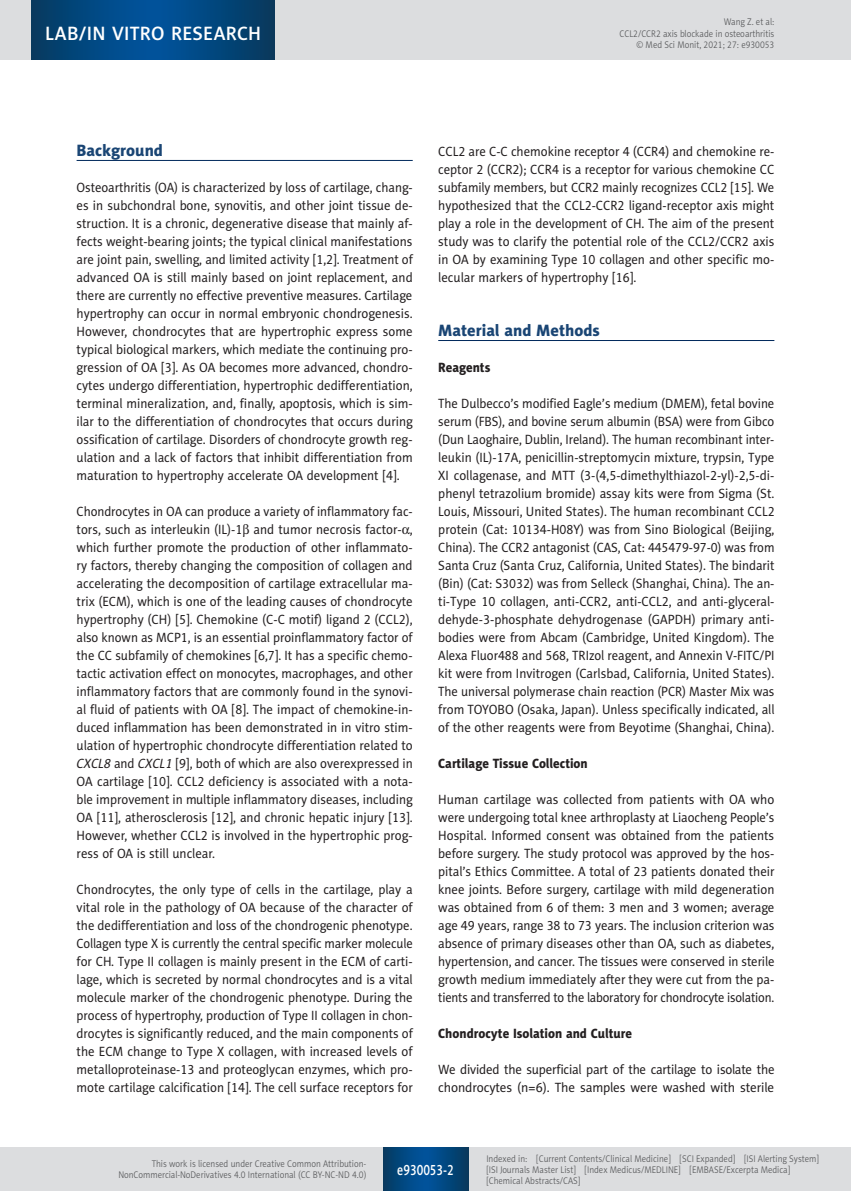
<style>
.page{position:relative;width:851px;height:1191px;background:#fff}
.page>*{position:absolute;margin:0;border:0;box-sizing:border-box;transform-origin:0 0}
.t1{font:19.5px "Naomi Sans EFN Medium";letter-spacing:.015em;color:#fff}
.MSM_Headline_1{font:16.5px "Naomi Sans EFN Heavy";color:#1a4574}
.MSM_e-PAGINA{font:15px "Naomi Sans EFN Medium";color:#fff;scale:.8 1}
.MSM_Body{font:13.5px/18px "Naomi Sans EFN";color:#231f20;text-align:justify;scale:.94 1}
.MSM_Body-2{font:13.5px/18px "Naomi Sans EFN";color:#231f20;text-align:justify;scale:.95 1}
.MSM_Body-3{font:13.5px/18px "Naomi Sans EFN";color:#231f20;text-align:justify;scale:.96 1}
.MSM_Headline_2{font:13.5px "Naomi Sans EFN Heavy";color:#231f20;scale:.95 1}
.MSM_pagina_sygnatura{font:9.75px/11.2px "Naomi Sans EFN Light";color:#57585a;scale:.9 1}
.MSM_pagina_zywa{font:9.75px/11.2px "Naomi Sans EFN Light";color:#57585a;text-align:right;scale:.9 1}
.s1{font-family:"Standard Sym L"}
.s2{font-style:italic}
</style>
<div class="page">
<hr style="left:77px;top:160px;width:335px;height:1px;background:#00295c">
<hr style="left:438px;top:340px;width:336px;height:1px;background:#00295c">
<div style="left:0;top:1148px;width:850px;height:43px;background:#dcdddf"></div>
<svg style="left:383px;top:1147px;width:85px;height:43px;background:#02477e"></svg>
<div style="left:0;top:0;width:850px;height:60px;background:#dcdddf"></div>
<hr style="left:850px;top:0;width:1px;height:60px;background:#dcdddf">
<svg style="left:32px;top:0;width:242px;height:60px;background:#02477f"></svg>
<h1 class="t1" style="left:45px;top:22px;width:217px">LAB/IN VITRO RESEARCH</h1>
<p class="MSM_pagina_zywa" style="left:619px;top:16px;width:173px">Wang Z. et al:<br>CCL2/CCR2 axis blockade in osteoarthritis</p>
<p class="MSM_pagina_sygnatura" style="left:636px;top:39px;width:154px">© Med Sci Monit, 2021; 27: e930053</p>
<p class="MSM_Headline_1" style="left:77px;top:140px;width:88px">Background</p>
<p class="MSM_Body" style="left:77px;top:178px;width:359px">Osteoarthritis (OA) is characterized by loss of cartilage, chang&shy;es in subchondral bone, synovitis, and other joint tissue de&shy;struction. It is a chronic, degenerative disease that mainly af&shy;fects weight-bearing joints; the typical clinical manifestations are joint pain, swelling, and limited activity [1,2]. Treatment of advanced OA is still mainly based on joint replacement, and there are currently no effective preventive measures. Cartilage hypertrophy can occur in normal embryonic chondrogenesis.<br>However, chondrocytes that are hypertrophic express some typical biological markers, which mediate the continuing pro&shy;gression of OA [3]. As OA becomes more advanced, chondro&shy;cytes undergo differentiation, hypertrophic dedifferentiation, terminal mineralization, and, finally, apoptosis, which is sim&shy;ilar to the differentiation of chondrocytes that occurs during ossification of cartilage. Disorders of chondrocyte growth reg&shy;ulation and a lack of factors that inhibit differentiation from maturation to hypertrophy accelerate OA development [4].</p>
<p class="MSM_Body" style="left:77px;top:502px;width:359px">Chondrocytes in OA can produce a variety of inflammatory fac&shy;tors, such as interleukin (IL)-1<span class="s1">b</span> and tumor necrosis factor-<span class="s1">a</span>, which further promote the production of other inflammato&shy;ry factors, thereby changing the composition of collagen and accelerating the decomposition of cartilage extracellular ma&shy;trix (ECM), which is one of the leading causes of chondrocyte hypertrophy (CH) [5]. Chemokine (C-C motif) ligand 2 (CCL2), also known as MCP1, is an essential proinflammatory factor of the CC subfamily of chemokines [6,7]. It has a specific chemo&shy;tactic activation effect on monocytes, macrophages, and other inflammatory factors that are commonly found in the synovi&shy;al fluid of patients with OA [8]. The impact of chemokine-in&shy;duced inflammation has been demonstrated in in vitro stim&shy;ulation of hypertrophic chondrocyte differentiation related to <span class="s2">CXCL8</span> and <span class="s2">CXCL1</span> [9], both of which are also overexpressed in OA cartilage [10]. CCL2 deficiency is associated with a nota&shy;ble improvement in multiple inflammatory diseases, including OA [11], atherosclerosis [12], and chronic hepatic injury [13].<br>However, whether CCL2 is involved in the hypertrophic prog&shy;ress of OA is still unclear.</p>
<p class="MSM_Body-2" style="left:77px;top:880px;width:355px">Chondrocytes, the only type of cells in the cartilage, play a vital role in the pathology of OA because of the character of the dedifferentiation and loss of the chondrogenic phenotype.<br>Collagen type X is currently the central specific marker molecule for CH. Type II collagen is mainly present in the ECM of carti&shy;lage, which is secreted by normal chondrocytes and is a vital molecule marker of the chondrogenic phenotype. During the process of hypertrophy, production of Type II collagen in chon&shy;drocytes is significantly reduced, and the main components of the ECM change to Type X collagen, with increased levels of metalloproteinase-13 and proteoglycan enzymes, which pro&shy;mote cartilage calcification [14]. The cell surface receptors for</p>
<p class="MSM_Body-2" style="left:438px;top:142px;width:355px">CCL2 are C-C chemokine receptor 4 (CCR4) and chemokine re&shy;ceptor 2 (CCR2); CCR4 is a receptor for various chemokine CC subfamily members, but CCR2 mainly recognizes CCL2 [15]. We hypothesized that the CCL2-CCR2 ligand-receptor axis might play a role in the development of CH. The aim of the present study was to clarify the potential role of the CCL2/CCR2 axis in OA by examining Type 10 collagen and other specific mo&shy;lecular markers of hypertrophy [16].</p>
<p class="MSM_Headline_1" style="left:438px;top:320px;width:163px">Material and Methods</p>
<p class="MSM_Headline_2" style="left:438px;top:359px;width:56px">Reagents</p>
<p class="MSM_Body" style="left:438px;top:394px;width:359px">The Dulbecco’s modified Eagle’s medium (DMEM), fetal bovine serum (FBS), and bovine serum albumin (BSA) were from Gibco (Dun Laoghaire, Dublin, Ireland). The human recombinant inter&shy;leukin (IL)-17A, penicillin-streptomycin mixture, trypsin, Type XI collagenase, and MTT (3-(4,5-dimethylthiazol-2-yl)-2,5-di&shy;phenyl tetrazolium bromide) assay kits were from Sigma (St.<br>Louis, Missouri, United States). The human recombinant CCL2 protein (Cat: 10134-H08Y) was from Sino Biological (Beijing, China). The CCR2 antagonist (CAS, Cat: 445479-97-0) was from Santa Cruz (Santa Cruz, California, United States). The bindarit (Bin) (Cat: S3032) was from Selleck (Shanghai, China). The an&shy;ti-Type 10 collagen, anti-CCR2, anti-CCL2, and anti-glyceral&shy;dehyde-3-phosphate dehydrogenase (GAPDH) primary anti&shy;bodies were from Abcam (Cambridge, United Kingdom). The Alexa Fluor488 and 568, TRIzol reagent, and Annexin V-FITC/PI kit were from Invitrogen (Carlsbad, California, United States).<br>The universal polymerase chain reaction (PCR) Master Mix was from TOYOBO (Osaka, Japan). Unless specifically indicated, all of the other reagents were from Beyotime (Shanghai, China).</p>
<p class="MSM_Headline_2" style="left:438px;top:755px;width:159px">Cartilage Tissue Collection</p>
<p class="MSM_Body-3" style="left:438px;top:790px;width:352px">Human cartilage was collected from patients with OA who were undergoing total knee arthroplasty at Liaocheng People’s Hospital. Informed consent was obtained from the patients before surgery. The study protocol was approved by the hos&shy;pital’s Ethics Committee. A total of 23 patients donated their knee joints. Before surgery, cartilage with mild degeneration was obtained from 6 of them: 3 men and 3 women; average age 49 years, range 38 to 73 years. The inclusion criterion was absence of primary diseases other than OA, such as diabetes, hypertension, and cancer. The tissues were conserved in sterile growth medium immediately after they were cut from the pa&shy;tients and transferred to the laboratory for chondrocyte isolation.</p>
<p class="MSM_Headline_2" style="left:438px;top:1025px;width:206px">Chondrocyte Isolation and Culture</p>
<p class="MSM_Body-3" style="left:438px;top:1060px;width:352px">We divided the superficial part of the cartilage to isolate the chondrocytes (n=6). The samples were washed with sterile</p>
<p class="MSM_pagina_sygnatura" style="left:118px;top:1158px;width:277px;text-align:right">This work is licensed under Creative Common Attribution-<br>NonCommercial-NoDerivatives 4.0 International (CC BY-NC-ND 4.0)</p>
<p class="MSM_e-PAGINA" style="left:397px;top:1160px;width:72px">e930053-2</p>
<p class="MSM_pagina_sygnatura" style="left:486px;top:1152px;width:371px">Indexed in: [Current Contents/Clinical Medicine] [SCI Expanded] [ISI Alerting System] [ISI Journals Master List] [Index Medicus/MEDLINE] [EMBASE/Excerpta Medica] [Chemical Abstracts/CAS]</p>
</div>
